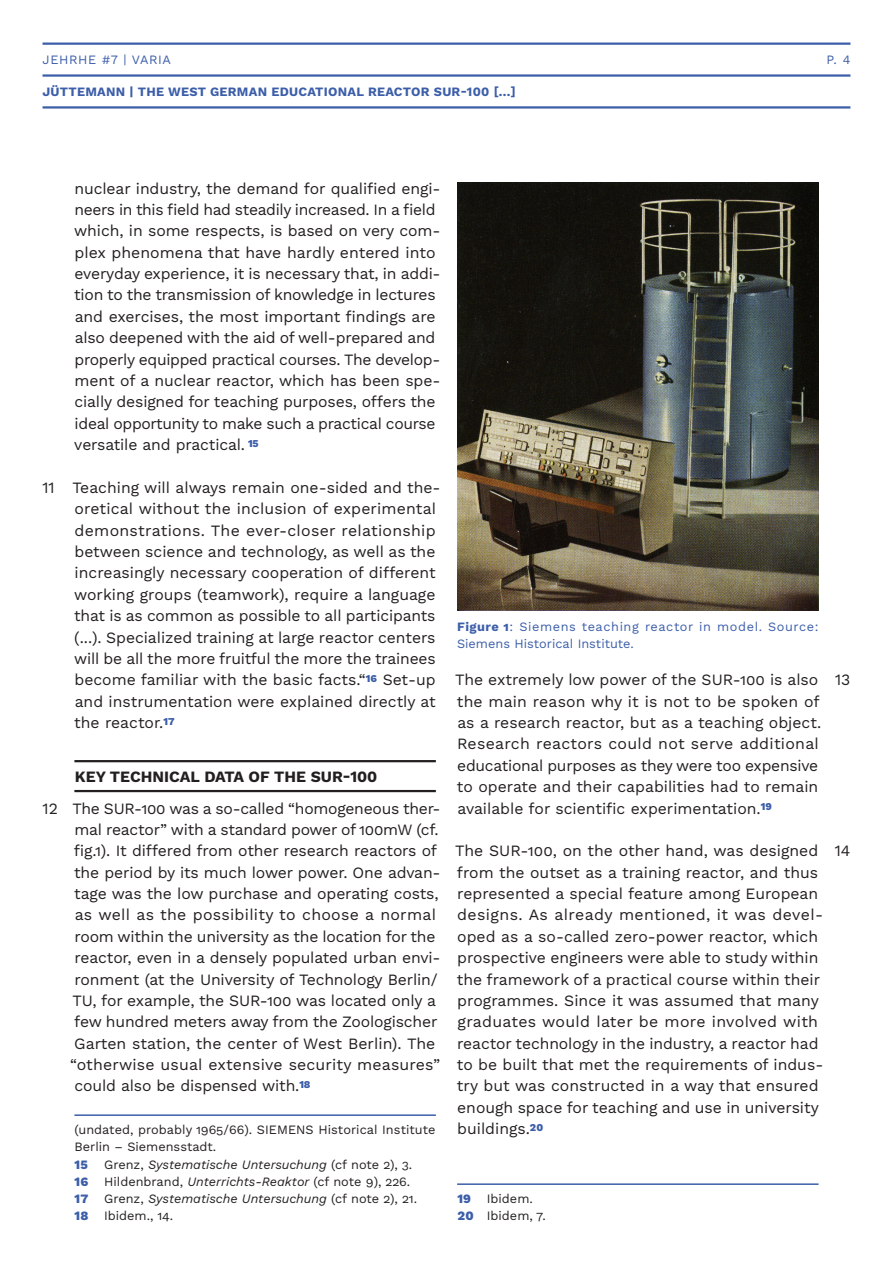
<style>
.page{position:relative;width:893px;height:1263px;background:#fff}
.page>*{position:absolute;margin:0;border:0;box-sizing:border-box;transform-origin:0 0}
.t1{font:15.75px/21.5px "Work Sans";letter-spacing:-.005em;color:#231f20}
.t2{font:700 15.75px "Work Sans";color:#231f20}
.t3{font:12.75px/17.2px "Work Sans";color:#231f20}
.t4{font:12.75px/17.2px "Work Sans";letter-spacing:.045em;color:#3c5ea9}
.t5{font:700 12.75px "Work Sans";letter-spacing:.02em;color:#3c5ea9}
.t6{font:800 12.75px "Work Sans";color:#3c5ea9}
.s1{font-style:italic}
.s2{font-weight:800;color:#3c5ea9}
.s3{font-weight:700}
</style>
<div class="page">
<hr style="left:43px;top:106px;width:807px;height:3px;background:#3c5ea9">
<hr style="left:43px;top:74px;width:807px;height:3px;background:#3c5ea9">
<hr style="left:43px;top:43px;width:807px;height:2px;background:#3c5ea9">
<hr style="left:74px;top:760px;width:362px;height:2px;background:#231f20">
<hr style="left:74px;top:790px;width:362px;height:2px;background:#231f20">
<hr style="left:74px;top:1114px;width:362px;height:2px;background:#3c5ea9">
<hr style="left:457px;top:1183px;width:362px;height:2px;background:#3c5ea9">
<img style="left:457px;top:182px;width:362px;height:429px">
<p class="t4" style="left:43px;top:50px;width:130px">JEHRHE #7 | VARIA</p>
<p class="t4" style="left:827px;top:50px;width:25px">P. 4</p>
<p class="t5" style="left:43px;top:82px;width:475px">JÜTTEMANN | THE WEST GERMAN EDUCATIONAL REACTOR SUR-100 [...]</p>
<p class="t1" style="left:43px;top:476px;width:14px">11</p>
<p class="t1" style="left:74px;top:177px;width:368px">nuclear industry, the demand for qualified engi&shy;neers in this field had steadily increased. In a field which, in some respects, is based on very com&shy;plex phenomena that have hardly entered into everyday experience, it is necessary that, in addi&shy;tion to the transmission of knowledge in lectures and exercises, the most important findings are also deepened with the aid of well-prepared and properly equipped practical courses. The develop&shy;ment of a nuclear reactor, which has been spe&shy;cially designed for teaching purposes, offers the ideal opportunity to make such a practical course versatile and practical. <sup>15</sup></p>
<p class="t1" style="left:73px;top:476px;width:370px">Teaching will always remain one-sided and the&shy;oretical without the inclusion of experimental demonstrations. The ever-closer relationship between science and technology, as well as the increasingly necessary cooperation of different working groups (teamwork), require a language that is as common as possible to all participants (...). Specialized training at large reactor centers will be all the more fruitful the more the trainees become familiar with the basic facts.“<sup>16</sup> Set-up and instrumentation were explained directly at the reactor.<sup>17</sup></p>
<p class="t1" style="left:43px;top:797px;width:17px">12</p>
<p class="t2" style="left:75px;top:764px;width:304px">KEY TECHNICAL DATA OF THE SUR-100</p>
<p class="t1" style="left:70px;top:797px;width:372px">The SUR-100 was a so-called “homogeneous ther&shy;mal reactor” with a standard power of 100mW (cf. fig.1). It differed from other research reactors of the period by its much lower power. One advan&shy;tage was the low purchase and operating costs, as well as the possibility to choose a normal room within the university as the location for the reactor, even in a densely populated urban envi&shy;ronment (at the University of Technology Berlin/ TU, for example, the SUR-100 was located only a few hundred meters away from the Zoologischer Garten station, the center of West Berlin). The “otherwise usual extensive security measures” could also be dispensed with.<sup>18</sup></p>
<p class="t3" style="left:74px;top:1121px;width:362px">(undated, probably 1965/66). SIEMENS Historical Institute<br>Berlin – Siemensstadt.</p>
<p class="t6" style="left:75px;top:1155px;width:15px">15</p>
<p class="t3" style="left:75px;top:1155px;width:344px;text-indent:30px">Grenz, <span class="s1">Systematische Untersuchung</span> (cf note 2), 3.<br><span class="s2">16</span> Hildenbrand, <span class="s1">Unterrichts-Reaktor</span> (cf note 9), 226.<br><span class="s2">17</span> Grenz, <span class="s1">Systematische Untersuchung</span> (cf note 2), 21.<br><span class="s2">18</span> Ibidem., 14.</p>
<p class="t4" style="left:457px;top:617px;width:363px"><span class="s3">Figure 1</span>: Siemens teaching reactor in model. Source:<br>Siemens Historical Institute.</p>
<p class="t1" style="left:455px;top:669px;width:367px">The extremely low power of the SUR-100 is also the main reason why it is not to be spoken of as a research reactor, but as a teaching object.<br>Research reactors could not serve additional educational purposes as they were too expensive to operate and their capabilities had to remain available for scientific experimentation.<sup>19</sup></p>
<p class="t1" style="left:455px;top:839px;width:370px">The SUR-100, on the other hand, was designed from the outset as a training reactor, and thus represented a special feature among European designs. As already mentioned, it was devel&shy;oped as a so-called zero-power reactor, which prospective engineers were able to study within the framework of a practical course within their programmes. Since it was assumed that many graduates would later be more involved with reactor technology in the industry, a reactor had to be built that met the requirements of indus&shy;try but was constructed in a way that ensured enough space for teaching and use in university buildings.<sup>20</sup></p>
<p class="t1" style="left:835px;top:668px;width:17px">13</p>
<p class="t1" style="left:835px;top:839px;width:17px">14</p>
<p class="t3" style="left:457px;top:1190px;width:90px"><span class="s2">19</span> Ibidem.<br><span class="s2">20</span> Ibidem, 7.</p>
</div>
